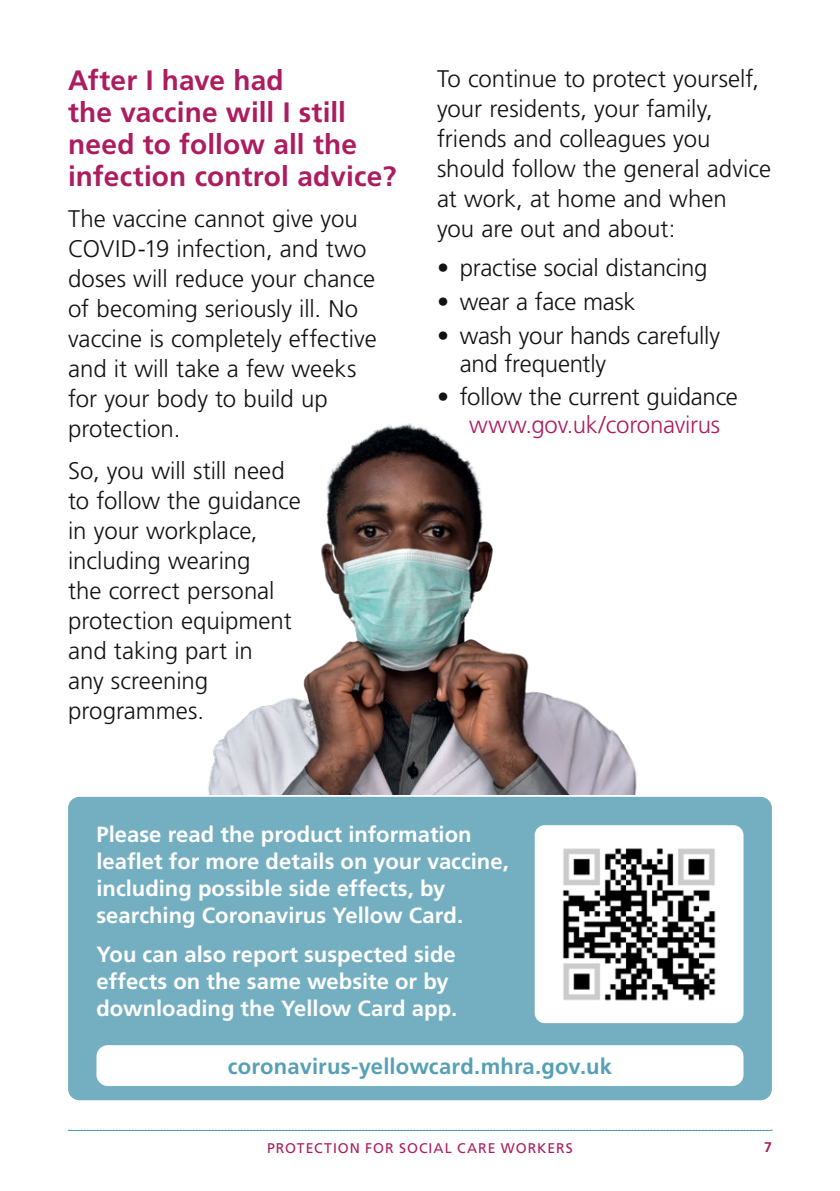
<style>
.page{position:relative;width:840px;height:1191px;background:#fff}
.page>*{position:absolute;margin:0;border:0;box-sizing:border-box;transform-origin:0 0}
.Subtitle{font:700 28px/32px "Frutiger";letter-spacing:.005em;color:#ac1c5e}
.Body{font:300 24px/30px "Frutiger";color:#121212}
.Body-2{font:700 22px/27px "Frutiger";color:#fff}
.Body-3{font:700 22px "Frutiger";letter-spacing:.01em;color:#55a0b5}
.t1{font:14px "Frutiger";letter-spacing:.075em;color:#ac1c5e}
.t2{font:700 14px "Frutiger";color:#ac1c5e}
.s1{color:#ac1c5e}
</style>
<div class="page">
<svg style="left:69px;top:1129px;width:703px;height:1px"></svg>
<hr style="left:68px;top:1130px;width:703px;height:1px;background:#55a0b5">
<img style="left:208px;top:423px;width:429px;height:371px">
<div style="left:68px;top:797px;width:703px;height:303px;background:#74afc1;border-radius:11px"></div>
<div style="left:535px;top:826px;width:207px;height:196px;background:#fff;border-radius:9px"></div>
<div style="left:534px;top:825px;width:209px;height:198px;border:2px solid #fff;border-radius:9px"></div>
<img style="left:562px;top:848px;width:154px;height:153px">
<div style="left:96px;top:1045px;width:647px;height:41px;background:#fff;border-radius:11px"></div>
<p class="Subtitle" style="left:68px;top:64px;width:329px">After I have had<br>the vaccine will I still need to follow all the infection control advice?</p>
<p class="Body" style="left:68px;top:204px;width:310px">The vaccine cannot give you<br>COVID-19 infection, and two doses will reduce your chance of becoming seriously ill. No vaccine is completely effective and it will take a few weeks for your body to build up protection.</p>
<p class="Body" style="left:68px;top:455px;width:234px">So, you will still need to follow the guidance in your workplace, including wearing<br>the correct personal protection equipment and taking part in<br>any screening programmes.</p>
<p class="Body" style="left:437px;top:63px;width:335px">To continue to protect yourself, your residents, your family, friends and colleagues you should follow the general advice at work, at home and when<br>you are out and about:</p>
<p class="Body" style="left:437px;top:253px;width:272px">• practise social distancing</p>
<p class="Body" style="left:437px;top:287px;width:200px">• wear a face mask</p>
<p class="Body" style="left:459px;top:321px;width:262px;line-height:28px;text-indent:-23px">• wash your hands carefully and frequently</p>
<p class="Body" style="left:437px;top:383px;width:302px;line-height:28px;text-align:center">• follow the current guidance <span class="s1">www.gov.uk/coronavirus</span></p>
<p class="Body-2" style="left:96px;top:821px;width:413px">Please read the product information leaflet for more details on your vaccine, including possible side effects, by searching Coronavirus Yellow Card.</p>
<p class="Body-2" style="left:96px;top:940px;width:362px">You can also report suspected side effects on the same website or by downloading the Yellow Card app.</p>
<p class="Body-3" style="left:228px;top:1053px;width:385px">coronavirus-yellowcard.mhra.gov.uk</p>
<p class="t1" style="left:267px;top:1139px;width:307px">PROTECTION FOR SOCIAL CARE WORKERS</p>
<p class="t2" style="left:763px;top:1139px;width:9px">7</p>
</div>
